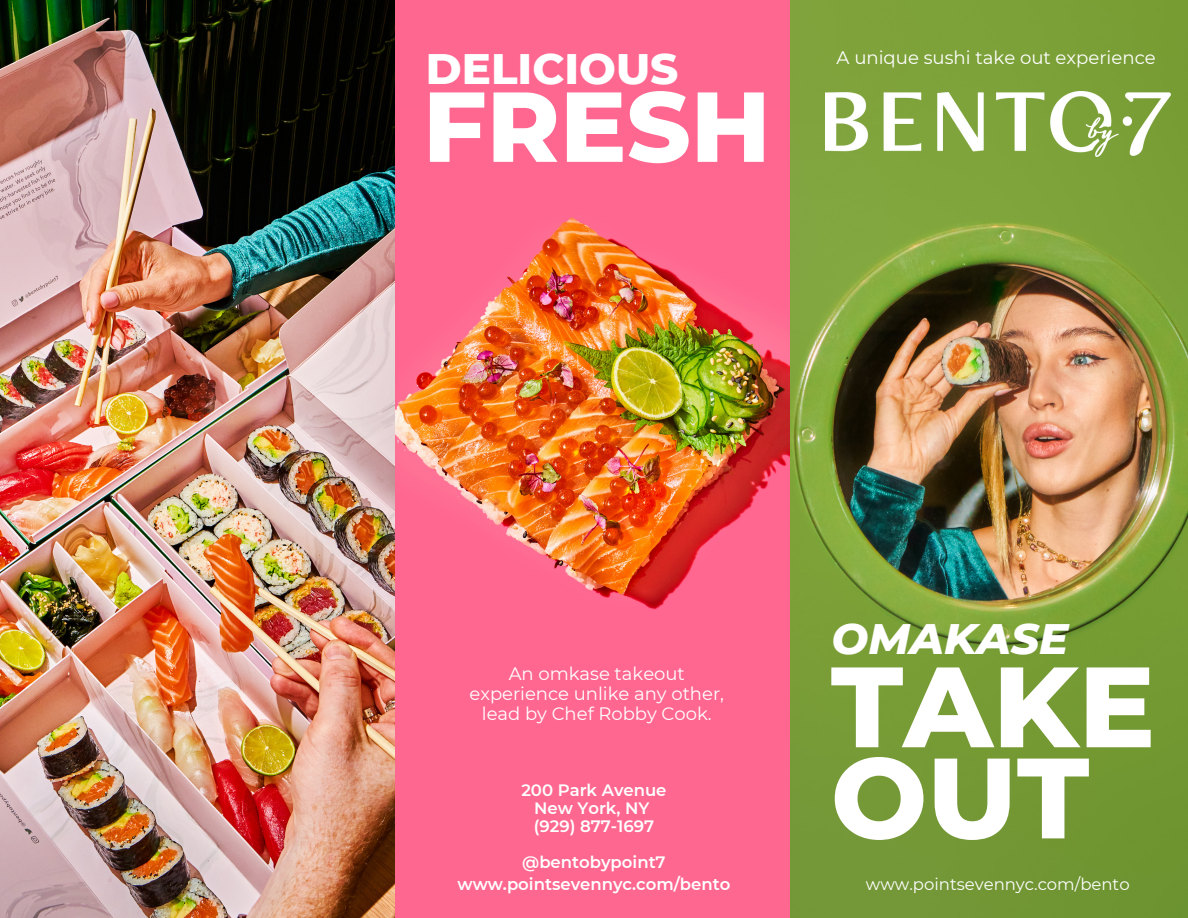
<style>
.page{position:relative;width:1188px;height:918px;background:#fff}
.page>*{position:absolute;margin:0;border:0;box-sizing:border-box;transform-origin:0 0}
.t1{font:800 114px/91.2px "Montserrat";color:#fff}
.t2{font:800 99.15px "Montserrat";color:#fff}
.t3{font:800 43.5px "Montserrat";color:#fff}
.t4{font:italic 800 43.5px "Montserrat";color:#fff}
.t5{font:18.15px "Montserrat";color:#fff}
.t6{font:18px/20.2px "Montserrat";color:#fff;text-align:center}
.t7{font:600 16.5px/18px "Montserrat";color:#fff;text-align:center}
.t8{font:16.5px "Montserrat";color:#fff}
</style>
<div class="page">
<img style="left:790px;top:0;width:398px;height:918px">
<div style="left:394px;top:0;width:396px;height:918px;background:#fe6790"></div>
<img style="left:394px;top:107px;width:396px;height:631px">
<img style="left:825px;top:92px;width:345px;height:65px">
<img style="left:0;top:0;width:394px;height:918px">
<h4 class="t3" style="left:426px;top:41px;width:254px">DELICIOUS</h4>
<h4 class="t2" style="left:423px;top:66px;width:349px">FRESH</h4>
<h3 class="t5" style="left:837px;top:46px;width:321px">A unique sushi take out experience</h3>
<h4 class="t6" style="left:470px;top:663px;width:256px">An omkase takeout experience unlike any other,</h4>
<p class="t6" style="left:482px;top:704px;width:231px">lead by Chef Robby Cook.</p>
<p class="t7" style="left:521px;top:781px;width:147px">200 Park Avenue<br>New York, NY (929) 877-1697</p>
<p class="t7" style="left:522px;top:853px;width:145px">@bentobypoint7</p>
<p class="t7" style="left:458px;top:875px;width:274px">www.pointsevennyc.com/bento</p>
<p class="t4" style="left:832px;top:612px;width:238px">OMAKASE</p>
<p class="t1" style="left:831px;top:661px;width:326px">TAKE<br>OUT</p>
<h3 class="t8" style="left:866px;top:874px;width:265px">www.pointsevennyc.com/bento</h3>
</div>
